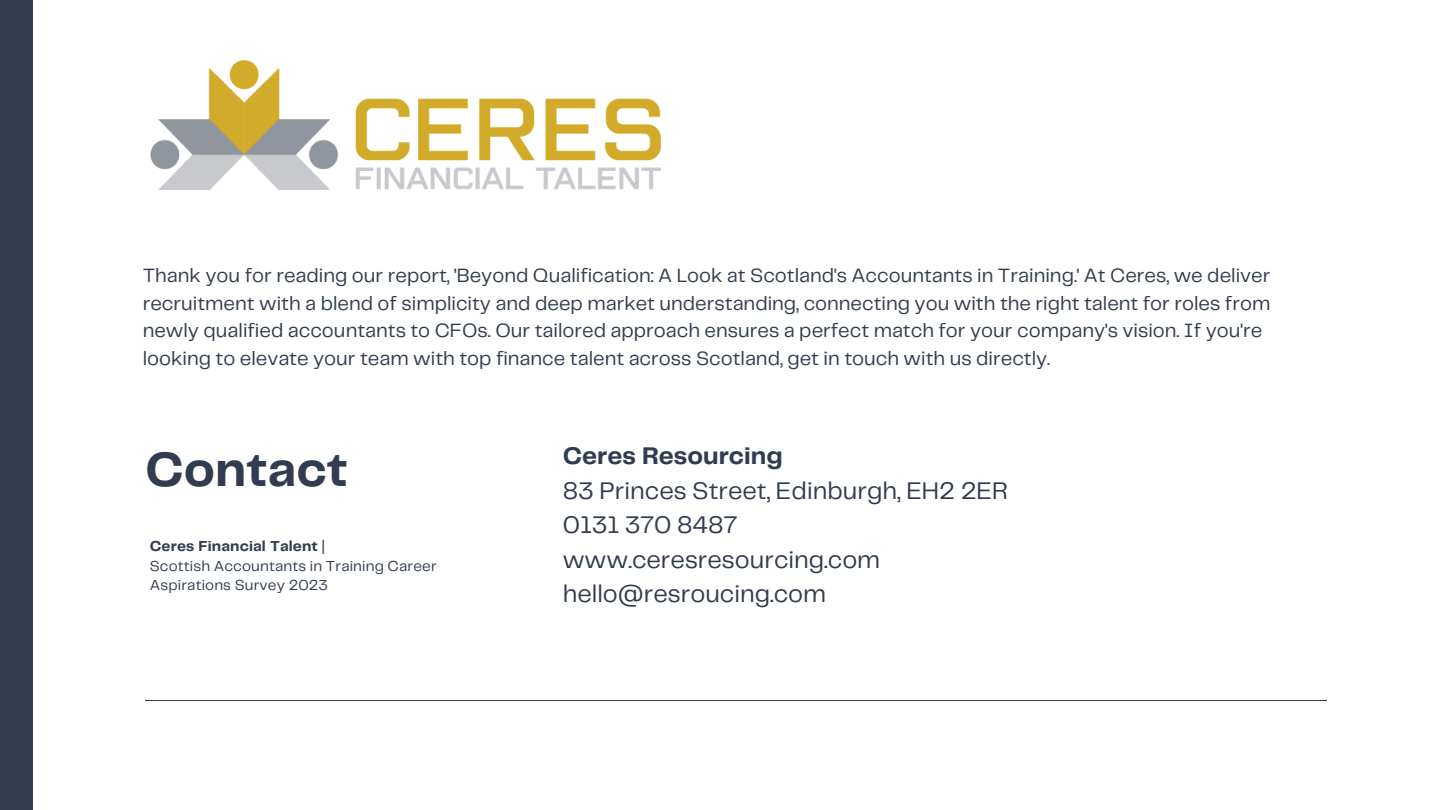
<style>
.page{position:relative;width:1440px;height:810px;background:#fff}
.page>*{position:absolute;margin:0;border:0;box-sizing:border-box;transform-origin:0 0}
.t1{font:700 50px "Telegraf";color:#323c50}
.t2{font:25px "Telegraf";color:#323c50}
.t3{font:700 25px "Telegraf";color:#323c50}
.t4{font:20px/27.8px "Telegraf";color:#323c50}
.t5{font:15px/19.5px "Telegraf";letter-spacing:.01em;color:#323c50}
.t6{font:700 15px "Telegraf";letter-spacing:.01em;color:#323c50}
.s1{font-weight:400}
</style>
<div class="page">
<div style="left:0;top:0;width:32px;height:810px;background:#323c50"></div>
<hr style="left:145px;top:700px;width:1181px;height:1px;background:#323c50">
<img style="left:151px;top:60px;width:510px;height:129px">
<p class="t4" style="left:143px;top:262px;width:1129px">Thank you for reading our report, 'Beyond Qualification: A Look at Scotland's Accountants in Training.' At Ceres, we deliver recruitment with a blend of simplicity and deep market understanding, connecting you with the right talent for roles from newly qualified accountants to CFOs. Our tailored approach ensures a perfect match for your company's vision. If you're looking to elevate your team with top finance talent across Scotland, get in touch with us directly.</p>
<p class="t1" style="left:145px;top:448px;width:204px">Contact</p>
<p class="t3" style="left:563px;top:445px;width:221px">Ceres Resourcing</p>
<p class="t2" style="left:563px;top:480px;width:447px">83 Princes Street, Edinburgh, EH2 2ER</p>
<p class="t2" style="left:563px;top:514px;width:176px">0131 370 8487</p>
<p class="t2" style="left:563px;top:549px;width:319px">www.ceresresourcing.com</p>
<p class="t2" style="left:563px;top:583px;width:265px">hello@resroucing.com</p>
<p class="t6" style="left:150px;top:540px;width:177px">Ceres Financial Talent <span class="s1">|</span></p>
<p class="t5" style="left:150px;top:557px;width:288px">Scottish Accountants in Training Career<br>Aspirations Survey 2023</p>
</div>
